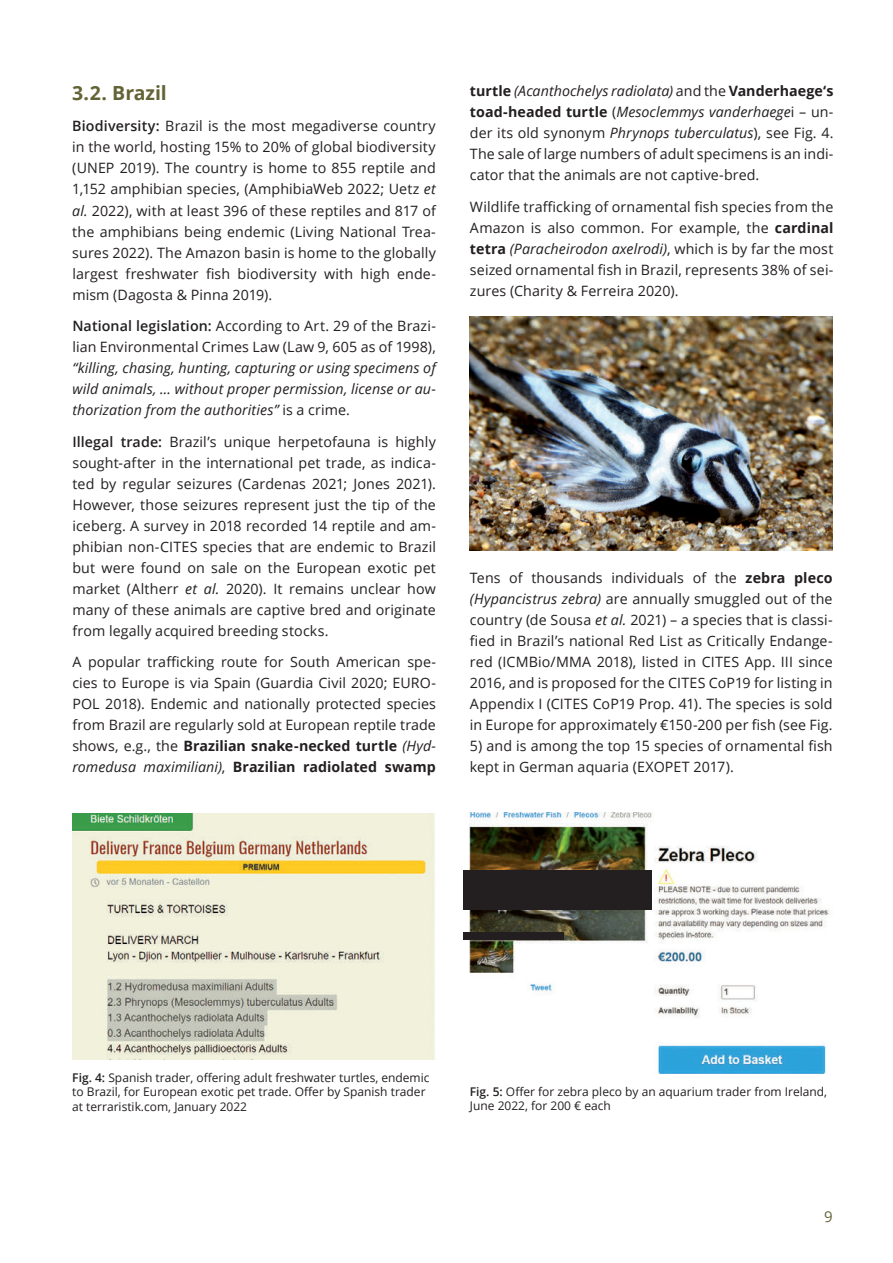
<style>
.page{position:relative;width:893px;height:1263px;background:#fff}
.page>*{position:absolute;margin:0;border:0;box-sizing:border-box;transform-origin:0 0}
.t1{font:700 19.5px "Open Sans";letter-spacing:-.005em;color:#636436}
.t2{font:15px "Open Sans";color:#636436}
.t3{font:14.25px/21px "Open Sans";letter-spacing:.005em;color:#231f20;text-align:justify}
.t4{font:italic 14.25px/21px "Open Sans";letter-spacing:.005em;color:#231f20;text-align:justify}
.t5{font:12px/14.4px "Open Sans";color:#231f20}
.s1{font-weight:600}
.s2{font-style:italic}
.s3{font-style:normal}
.s4{font-weight:700}
</style>
<div class="page">
<img style="left:72px;top:813px;width:363px;height:246px">
<img style="left:470px;top:812px;width:360px;height:261px">
<img style="left:470px;top:316px;width:363px;height:234px">
<div style="left:463px;top:870px;width:189px;height:39px;background:#231f20"></div>
<div style="left:463px;top:932px;width:101px;height:7px;background:#231f20"></div>
<h1 class="t1" style="left:72px;top:79px;width:96px">3.2. Brazil</h1>
<p class="t3" style="left:72px;top:115px;width:365px"><span class="s1">Biodiversity:</span> Brazil is the most megadiverse country in the world, hosting 15% to 20% of global biodiversity (UNEP 2019). The country is home to 855 reptile and 1,152 amphibian species, (AmphibiaWeb 2022; Uetz <span class="s2">et al.</span> 2022), with at least 396 of these reptiles and 817 of the amphibians being endemic (Living National Trea&shy;sures 2022). The Amazon basin is home to the globally largest freshwater fish biodiversity with high ende&shy;mism (Dagosta &amp; Pinna 2019).</p>
<p class="t3" style="left:72px;top:315px;width:365px"><span class="s1">National legislation:</span> According to Art. 29 of the Brazi&shy;lian Environmental Crimes Law (Law 9, 605 as of 1998),</p>
<p class="t4" style="left:72px;top:357px;width:365px">“killing, chasing, hunting, capturing or using specimens of wild animals, … without proper permission, license or au&shy;thorization from the authorities” <span class="s3">is a crime.</span></p>
<p class="t3" style="left:72px;top:430px;width:365px"><span class="s1">Illegal trade:</span> Brazil’s unique herpetofauna is highly sought-after in the international pet trade, as indica&shy;ted by regular seizures (Cardenas 2021; Jones 2021).<br>However, those seizures represent just the tip of the iceberg. A survey in 2018 recorded 14 reptile and am&shy;phibian non-CITES species that are endemic to Brazil but were found on sale on the European exotic pet market (Altherr <span class="s2">et al.</span> 2020). It remains unclear how many of these animals are captive bred and originate from legally acquired breeding stocks.</p>
<p class="t3" style="left:72px;top:651px;width:365px">A popular trafficking route for South American spe&shy;cies to Europe is via Spain (Guardia Civil 2020; EURO-POL 2018). Endemic and nationally protected species from Brazil are regularly sold at European reptile trade shows, e.g., the <span class="s4">Brazilian snake-necked turtle</span> <span class="s2">(Hyd&shy;romedusa maximiliani)</span>, <span class="s4">Brazilian radiolated swamp</span></p>
<p class="t3" style="left:470px;top:80px;width:365px"><span class="s4">turtle</span> <span class="s2">(Acanthochelys radiolata)</span> and the <span class="s4">Vanderhaege‘s toad-headed turtle</span> (<span class="s2">Mesoclemmys vanderhaege</span>i – un&shy;der its old synonym <span class="s2">Phrynops tuberculatus</span>), see Fig. 4.<br>The sale of large numbers of adult specimens is an indi&shy;cator that the animals are not captive-bred.</p>
<p class="t3" style="left:470px;top:196px;width:365px">Wildlife trafficking of ornamental fish species from the Amazon is also common. For example, the <span class="s4">cardinal tetra</span> <span class="s2">(Paracheirodon axelrodi)</span>, which is by far the most seized ornamental fish in Brazil, represents 38% of sei&shy;zures (Charity &amp; Ferreira 2020).</p>
<p class="t3" style="left:470px;top:567px;width:364px">Tens of thousands individuals of the <span class="s4">zebra pleco </span><span class="s2">(Hypancistrus zebra)</span> are annually smuggled out of the country (de Sousa <span class="s2">et al.</span> 2021) – a species that is classi&shy;fied in Brazil’s national Red List as Critically Endange&shy;red (ICMBio/MMA 2018), listed in CITES App. III since 2016, and is proposed for the CITES CoP19 for listing in Appendix I (CITES CoP19 Prop. 41). The species is sold in Europe for approximately €150-200 per fish (see Fig.</p>
<p class="t3" style="left:470px;top:735px;width:364px">5) and is among the top 15 species of ornamental fish kept in German aquaria (EXOPET 2017).</p>
<p class="t5" style="left:72px;top:1070px;width:359px"><span class="s1">Fig. 4:</span> Spanish trader, offering adult freshwater turtles, endemic to Brazil, for European exotic pet trade. Offer by Spanish trader at terraristik.com, January 2022</p>
<p class="t5" style="left:470px;top:1084px;width:359px"><span class="s1">Fig. 5:</span> Offer for zebra pleco by an aquarium trader from Ireland,<br>June 2022, for 200 € each</p>
<p class="t2" style="left:824px;top:1206px;width:10px">9</p>
</div>
